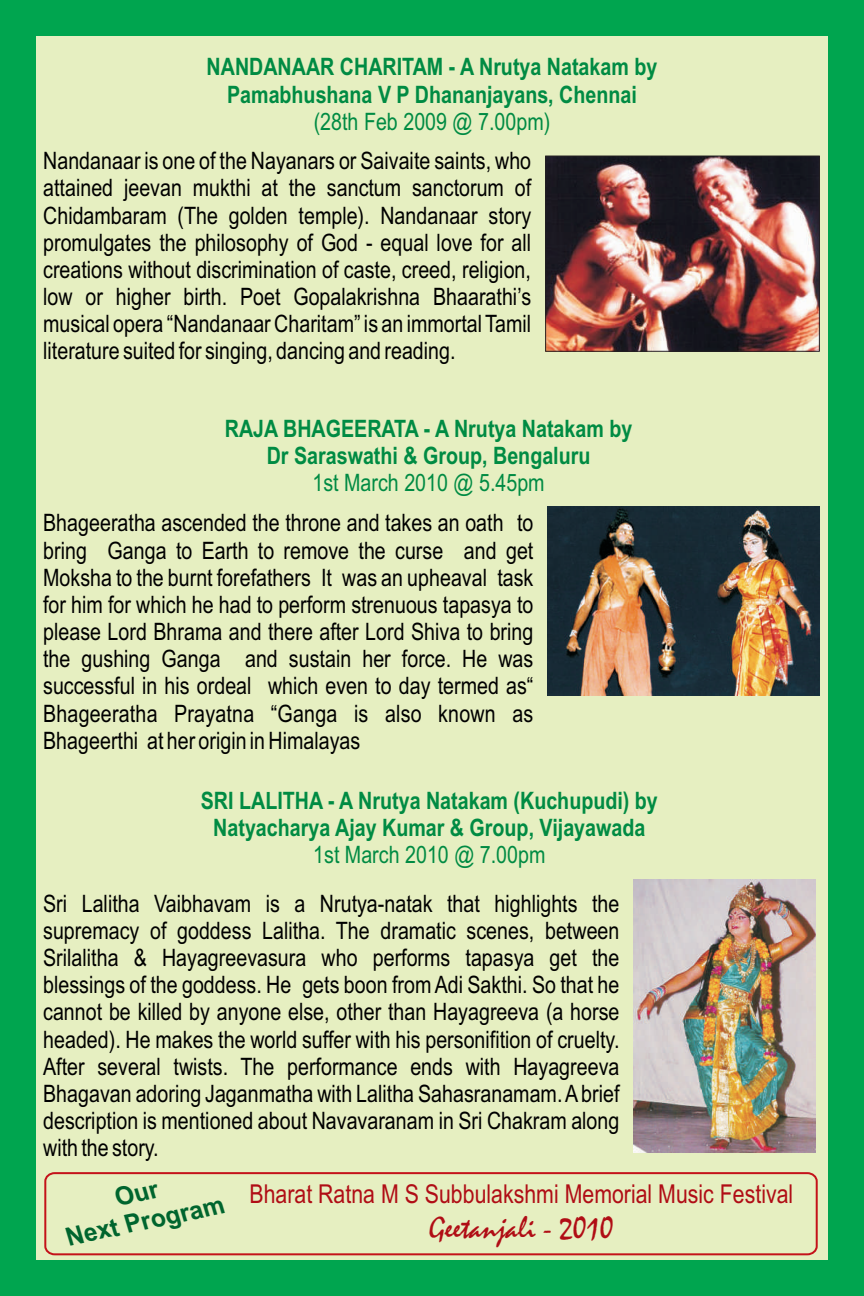
<style>
.page{position:relative;width:864px;height:1296px;background:#00a54f}
.page>*{position:absolute;margin:0;border:0;box-sizing:border-box;transform-origin:0 0}
.t1{font:32px "Mistral";color:#b00d15}
.t2{font:26px "Arial Narrow";color:#b00d15}
.t3{font:700 25.6px/29.2px "Arial Narrow";color:#00652e;text-align:center;scale:1.17 1}
.t4{font:24px/27.2px "Arial Narrow";color:#000;text-align:justify}
.t5{font:700 24px/27.4px "Arial Narrow";color:#008b43;text-align:center}
.t6{font:24px "Arial Narrow";color:#008b43}
</style>
<div class="page">
<div style="left:36px;top:36px;width:792px;height:1224px;background:#e6efc1"></div>
<img style="left:547px;top:158px;width:271px;height:192px">
<div style="left:545px;top:156px;width:275px;height:196px;border:1px solid #231f20"></div>
<img style="left:548px;top:507px;width:271px;height:188px">
<img style="left:634px;top:879px;width:182px;height:273px">
<div style="left:44px;top:1172px;width:774px;height:83px;border:2px solid #c4121a;border-radius:9px"></div>
<p class="t5" style="left:207px;top:55px;width:452px">NANDANAAR CHARITAM - A Nrutya Natakam by<br>Pamabhushana V P Dhananjayans, Chennai</p>
<p class="t6" style="left:314px;top:113px;width:238px">(28th Feb 2009 @ 7.00pm)</p>
<p class="t4" style="left:43px;top:149px;width:490px">Nandanaar is one of the Nayanars or Saivaite saints, who attained jeevan mukthi at the sanctum sanctorum of Chidambaram (The golden temple). Nandanaar story promulgates the philosophy of God - equal love for all creations without discrimination of caste, creed, religion, low or higher birth. Poet Gopalakrishna Bhaarathi’s musical opera “Nandanaar Charitam” is an immortal Tamil literature suited for singing, dancing and reading.</p>
<p class="t5" style="left:225px;top:417px;width:409px">RAJA BHAGEERATA - A Nrutya Natakam by<br>Dr Saraswathi &amp; Group, Bengaluru</p>
<p class="t6" style="left:313px;top:474px;width:234px">1st March 2010 @ 5.45pm</p>
<p class="t4" style="left:43px;top:512px;width:492px">Bhageeratha ascended the throne and takes an oath to bring Ganga to Earth to remove the curse and get Moksha to the burnt forefathers It was an upheaval task for him for which he had to perform strenuous tapasya to please Lord Bhrama and there after Lord Shiva to bring the gushing Ganga and sustain her force. He was successful in his ordeal which even to day termed as“ Bhageeratha Prayatna “Ganga is also known as Bhageerthi at her origin in Himalayas</p>
<p class="t5" style="left:201px;top:789px;width:459px">SRI LALITHA - A Nrutya Natakam (Kuchupudi) by<br>Natyacharya Ajay Kumar &amp; Group, Vijayawada</p>
<p class="t6" style="left:313px;top:846px;width:234px">1st March 2010 @ 7.00pm</p>
<p class="t4" style="left:43px;top:892px;width:578px">Sri Lalitha Vaibhavam is a Nrutya-natak that highlights the supremacy of goddess Lalitha. The dramatic scenes, between Srilalitha &amp; Hayagreevasura who performs tapasya get the blessings of the goddess. He gets boon from Adi Sakthi. So that he cannot be killed by anyone else, other than Hayagreeva (a horse headed). He makes the world suffer with his personifition of cruelty.<br>After several twists. The performance ends with Hayagreeva Bhagavan adoring Jaganmatha with Lalitha Sahasranamam. Abrief description is mentioned about Navavaranam in Sri Chakram along with the story.</p>
<p class="t3" style="left:58px;top:1197px;width:139px;rotate:-12deg">Our<br>Next Program</p>
<p class="t2" style="left:250px;top:1184px;width:545px">Bharat Ratna M S Subbulakshmi Memorial Music Festival</p>
<h1 class="t1" style="left:429px;top:1217px;width:186px">Geetanjali - 2010</h1>
</div>
